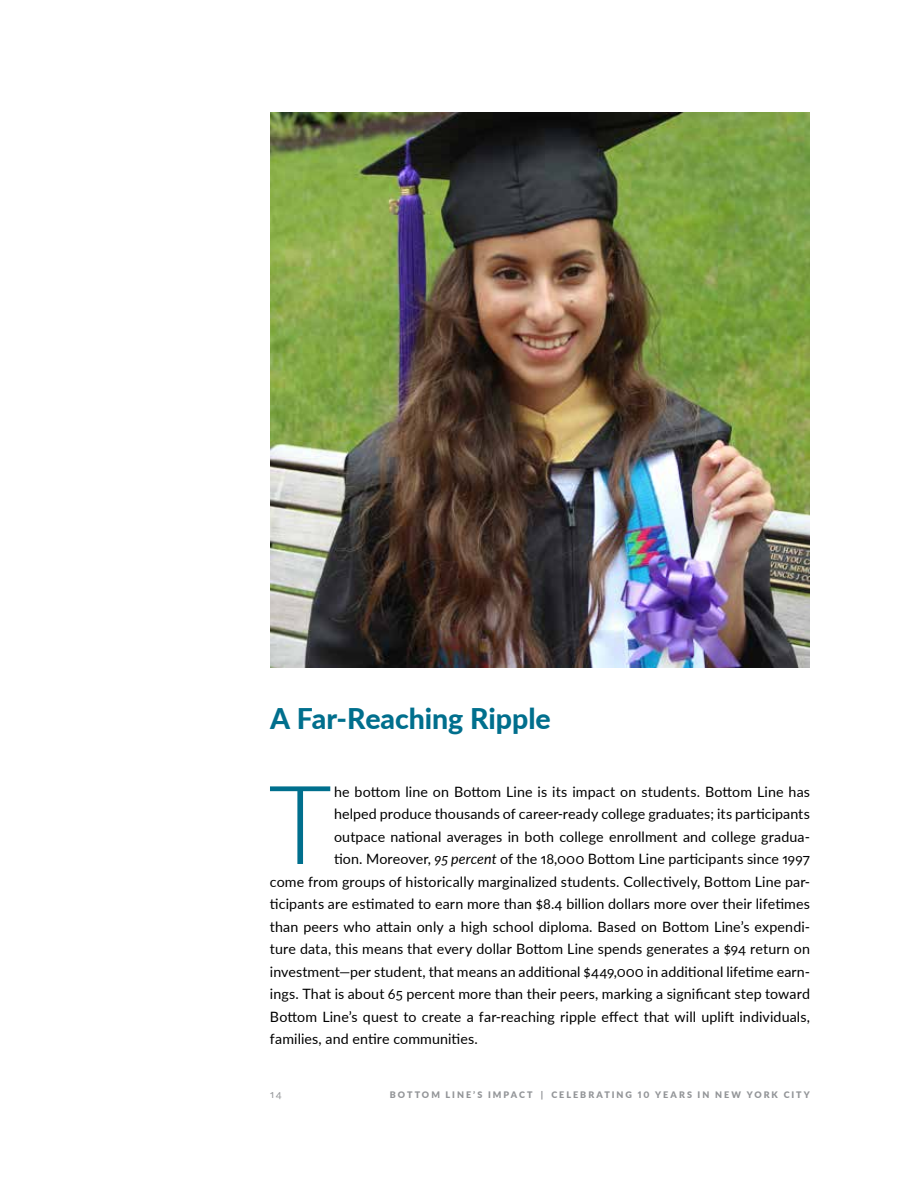
<style>
.page{position:relative;width:918px;height:1188px;background:#fff}
.page>*{position:absolute;margin:0;border:0;box-sizing:border-box;transform-origin:0 0}
.t1{font:300 109.65px "Lato";color:#006f8d}
.t2{font:800 28.5px "Lato";letter-spacing:-.005em;color:#006f8d}
.t3{font:14.25px "Lato";letter-spacing:.005em;color:#000}
.t4{font:10.5px "Lato";color:#939598}
.t5{font:900 9px "Lato";letter-spacing:.225em;color:#939598}
.s1{font-style:italic}
</style>
<div class="page">
<img style="left:270px;top:112px;width:540px;height:556px">
<h2 class="t2" style="left:270px;top:697px;width:282px">A Far-Reaching Ripple</h2>
<h1 class="t1" style="left:268px;top:748px;width:65px">T</h1>
<p class="t3" style="left:334px;top:781px;width:477px">he bottom line on Bottom Line is its impact on students. Bottom Line has</p>
<p class="t3" style="left:334px;top:804px;width:477px">helped produce thousands of career-ready college graduates; its participants</p>
<p class="t3" style="left:334px;top:826px;width:477px">outpace national averages in both college enrollment and college gradua-</p>
<p class="t3" style="left:334px;top:849px;width:477px">tion. Moreover, <span class="s1">95 percent</span> of the 18,000 Bottom Line participants since 1997</p>
<p class="t3" style="left:270px;top:871px;width:541px">come from groups of historically marginalized students. Collectively, Bottom Line par-</p>
<p class="t3" style="left:270px;top:894px;width:541px">ticipants are estimated to earn more than $8.4 billion dollars more over their lifetimes</p>
<p class="t3" style="left:270px;top:916px;width:541px">than peers who attain only a high school diploma. Based on Bottom Line’s expendi-</p>
<p class="t3" style="left:270px;top:939px;width:541px">ture data, this means that every dollar Bottom Line spends generates a $94 return on</p>
<p class="t3" style="left:270px;top:961px;width:541px">investment—per student, that means an additional $449,000 in additional lifetime earn-</p>
<p class="t3" style="left:270px;top:984px;width:541px">ings. That is about 65 percent more than their peers, marking a significant step toward</p>
<p class="t3" style="left:270px;top:1006px;width:541px">Bottom Line’s quest to create a far-reaching ripple effect that will uplift individuals,</p>
<p class="t3" style="left:270px;top:1029px;width:209px">families, and entire communities.</p>
<p class="t4" style="left:270px;top:1087px;width:13px">14</p>
<p class="t5" style="left:390px;top:1088px;width:422px">BOTTOM LINE’S IMPACT | CELEBRATING 10 YEARS IN NEW YORK CITY</p>
</div>
